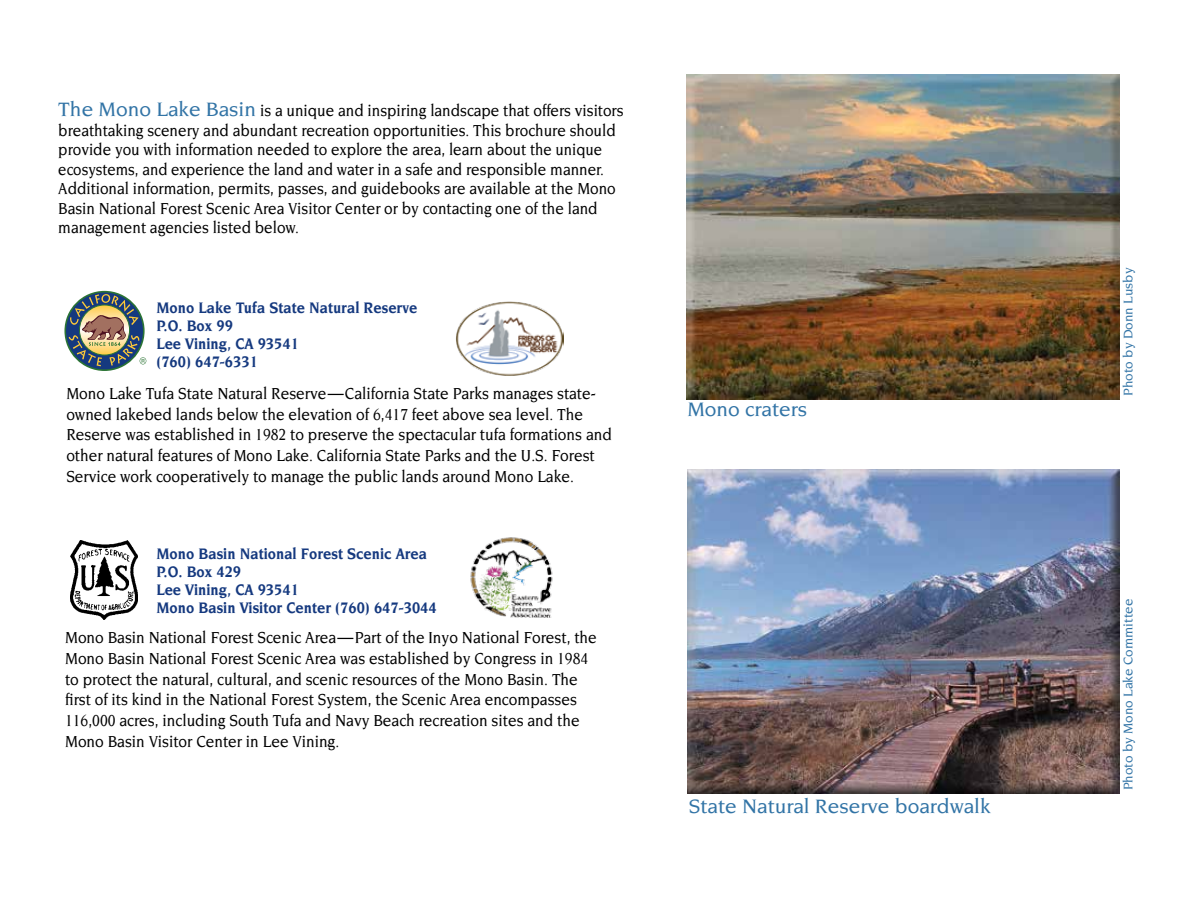
<style>
.page{position:relative;width:1188px;height:918px;background:#fff}
.page>*{position:absolute;margin:0;border:0;box-sizing:border-box;transform-origin:0 0}
.t1{font:500 21px "Novarese";color:#3274a6}
.t2{font:500 17.25px/20.7px "Novarese";color:#000;scale:.9 1}
.t3{font:500 17.25px/19.5px "Novarese";color:#000;scale:.89 1}
.t4{font:700 16.5px/18px "Novarese";color:#15397f;scale:.9 1}
.t5{font:500 13.5px "Novarese";color:#3274a6}
.s1{font-size:21px;color:#3274a6}
.s2{font-size:18px}
</style>
<div class="page">
<img style="left:687px;top:470px;width:432px;height:324px">
<img style="left:70px;top:540px;width:68px;height:80px">
<img style="left:470px;top:537px;width:83px;height:80px">
<img style="left:456px;top:301px;width:107px;height:75px">
<svg style="left:66px;top:292px;width:80px;height:77px"></svg>
<img style="left:687px;top:74px;width:432px;height:325px">
<p class="t3" style="left:58px;top:101px;width:637px"><span class="s1">The Mono Lake Basin</span> is a unique and inspiring landscape that offers visitors breathtaking scenery and abundant recreation opportunities. This brochure should provide you with information needed to explore the area, learn about the unique ecosystems, and experience the land and water in a safe and responsible manner.<br>Additional information, permits, passes, and guidebooks are available at the Mono Basin National Forest Scenic Area Visitor Center or by contacting one of the land management agencies listed below.</p>
<p class="t4" style="left:156px;top:299px;width:291px">Mono Lake Tufa State Natural Reserve<br>P.O. Box 99<br>Lee Vining, CA 93541<br>(760) 647-6331</p>
<p class="t2" style="left:66px;top:383px;width:608px">Mono Lake Tufa State Natural Reserve<span class="s2">—</span>California State Parks manages state&shy;owned lakebed lands below the elevation of 6,417 feet above sea level. The Reserve was established in 1982 to preserve the spectacular tufa formations and other natural features of Mono Lake. California State Parks and the U.S. Forest Service work cooperatively to manage the public lands around Mono Lake.</p>
<p class="t4" style="left:156px;top:545px;width:313px">Mono Basin National Forest Scenic Area<br>P.O. Box 429<br>Lee Vining, CA 93541<br>Mono Basin Visitor Center (760) 647-3044</p>
<p class="t2" style="left:65px;top:627px;width:592px">Mono Basin National Forest Scenic Area<span class="s2">—</span>Part of the Inyo National Forest, the Mono Basin National Forest Scenic Area was established by Congress in 1984 to protect the natural, cultural, and scenic resources of the Mono Basin. The first of its kind in the National Forest System, the Scenic Area encompasses 116,000 acres, including South Tufa and Navy Beach recreation sites and the Mono Basin Visitor Center in Lee Vining.</p>
<p class="t1" style="left:687px;top:398px;width:121px">Mono craters</p>
<p class="t1" style="left:689px;top:795px;width:303px">State Natural Reserve boardwalk</p>
<p class="t5" style="left:1121px;top:396px;width:129px;rotate:-90deg">Photo by Donn Lusby</p>
<p class="t5" style="left:1121px;top:790px;width:193px;rotate:-90deg">Photo by Mono Lake Committee</p>
</div>
